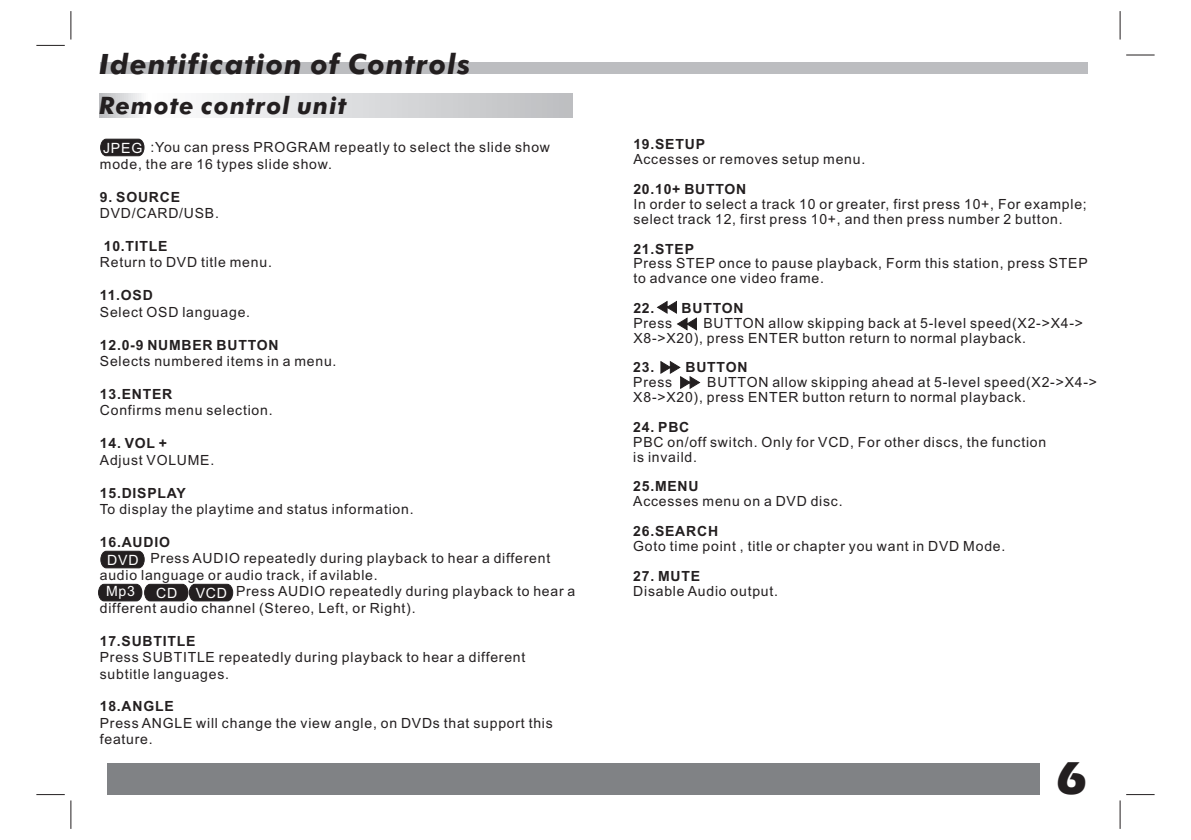
<style>
.page{position:relative;width:1191px;height:840px;background:#fff}
.page>*{position:absolute;margin:0;border:0;box-sizing:border-box;transform-origin:0 0}
.t1{font:700 48px "Eras IT Cby BT";color:#231f20}
.t2{font:italic 500 28px "Futura BT";letter-spacing:.045em;color:#231f20}
.t3{font:italic 500 24px "Futura BT";letter-spacing:.045em;color:#231f20}
.t4{font:14.2px "Arial";letter-spacing:.055em;color:#fff}
.t5{font:14px/14.8px "Arial";letter-spacing:.055em;color:#231f20}
.t6{font:700 14px "Arial";letter-spacing:.055em;color:#231f20}
</style>
<div class="page">
<svg style="left:71px;top:11px;width:1px;height:28px"></svg>
<svg style="left:36px;top:45px;width:29px;height:1px"></svg>
<svg style="left:1119px;top:11px;width:1px;height:28px"></svg>
<svg style="left:1126px;top:55px;width:28px;height:1px"></svg>
<svg style="left:71px;top:800px;width:1px;height:28px"></svg>
<svg style="left:1119px;top:800px;width:1px;height:28px"></svg>
<div style="left:100px;top:62px;width:987px;height:12px;background:#bcbdc0"></div>
<svg style="left:99px;top:93px;width:474px;height:24px"></svg>
<svg style="left:657px;top:301px;width:40px;height:29px"></svg>
<svg style="left:660px;top:361px;width:40px;height:28px"></svg>
<svg style="left:100px;top:139px;width:44px;height:17px"></svg>
<svg style="left:100px;top:550px;width:45px;height:18px"></svg>
<svg style="left:98px;top:583px;width:135px;height:18px;background:#3c3839"></svg>
<div style="left:107px;top:762px;width:933px;height:32px;background:#808285"></div>
<h2 class="t2" style="left:99px;top:53px;width:373px">Identification of Controls</h2>
<h3 class="t3" style="left:99px;top:95px;width:249px">Remote control unit</h3>
<p class="t5" style="left:100px;top:140px;width:451px;line-height:16.4px;text-indent:51px">:You can press PROGRAM repeatly to select the slide show mode, the are 16 types slide show.</p>
<p class="t6" style="left:100px;top:191px;width:82px">9. SOURCE</p>
<p class="t5" style="left:100px;top:207px;width:121px">DVD/CARD/USB.</p>
<p class="t6" style="left:104px;top:241px;width:65px">10.TITLE</p>
<p class="t5" style="left:100px;top:256px;width:173px">Return to DVD title menu.</p>
<p class="t6" style="left:100px;top:290px;width:54px">11.OSD</p>
<p class="t5" style="left:100px;top:305px;width:152px">Select OSD language.</p>
<p class="t6" style="left:100px;top:339px;width:180px">12.0-9 NUMBER BUTTON</p>
<p class="t5" style="left:100px;top:355px;width:238px">Selects numbered items in a menu.</p>
<p class="t6" style="left:100px;top:388px;width:74px">13.ENTER</p>
<p class="t5" style="left:100px;top:404px;width:174px">Confirms menu selection.</p>
<p class="t6" style="left:100px;top:438px;width:69px">14. VOL +</p>
<p class="t5" style="left:100px;top:453px;width:116px">Adjust VOLUME.</p>
<p class="t6" style="left:100px;top:487px;width:87px">15.DISPLAY</p>
<p class="t5" style="left:100px;top:503px;width:315px">To display the playtime and status information.</p>
<p class="t6" style="left:100px;top:536px;width:72px">16.AUDIO</p>
<p class="t5" style="left:150px;top:552px;width:401px">Press AUDIO repeatedly during playback to hear a different</p>
<p class="t5" style="left:100px;top:568px;width:279px">audio language or audio track, if avilable.</p>
<p class="t5" style="left:236px;top:585px;width:341px">Press AUDIO repeatedly during playback to hear a</p>
<p class="t5" style="left:100px;top:601px;width:317px">different audio channel (Stereo, Left, or Right).</p>
<p class="t6" style="left:100px;top:635px;width:97px">17.SUBTITLE</p>
<p class="t5" style="left:100px;top:650px;width:427px;line-height:16.4px">Press SUBTITLE repeatedly during playback to hear a different subtitle languages.</p>
<p class="t6" style="left:100px;top:701px;width:75px">18.ANGLE</p>
<p class="t5" style="left:100px;top:715px;width:454px;line-height:16.4px">Press ANGLE will change the view angle, on DVDs that support this feature.</p>
<p class="t4" style="left:103px;top:142px;width:41px">JPEG</p>
<p class="t4" style="left:107px;top:554px;width:33px">DVD</p>
<p class="t4" style="left:106px;top:585px;width:31px">Mp3</p>
<p class="t4" style="left:156px;top:587px;width:23px">CD</p>
<p class="t4" style="left:196px;top:587px;width:33px">VCD</p>
<p class="t6" style="left:633px;top:139px;width:73px">19.SETUP</p>
<p class="t5" style="left:633px;top:153px;width:233px">Accesses or removes setup menu.</p>
<p class="t6" style="left:633px;top:184px;width:114px">20.10+ BUTTON</p>
<p class="t5" style="left:633px;top:198px;width:455px">In order to select a track 10 or greater, first press 10+, For example; select track 12, first press 10+, and then press number 2 button.</p>
<p class="t6" style="left:633px;top:243px;width:62px">21.STEP</p>
<p class="t5" style="left:633px;top:257px;width:456px">Press STEP once to pause playback, Form this station, press STEP to advance one video frame.</p>
<p class="t6" style="left:633px;top:302px;width:112px">22. BUTTON</p>
<p class="t5" style="left:633px;top:316px;width:40px">Press</p>
<p class="t5" style="left:633px;top:316px;width:451px;text-indent:70px">BUTTON allow skipping back at 5-level speed(X2-&gt;X4-&gt;<br>X8-&gt;X20), press ENTER button return to normal playback.</p>
<p class="t6" style="left:633px;top:362px;width:116px">23. BUTTON</p>
<p class="t5" style="left:633px;top:376px;width:40px">Press</p>
<p class="t5" style="left:633px;top:376px;width:465px;text-indent:74px">BUTTON allow skipping ahead at 5-level speed(X2-&gt;X4-&gt;<br>X8-&gt;X20), press ENTER button return to normal playback.</p>
<p class="t6" style="left:633px;top:421px;width:58px">24. PBC</p>
<p class="t5" style="left:633px;top:435px;width:414px">PBC on/off switch. Only for VCD, For other discs, the function is invaild.</p>
<p class="t6" style="left:633px;top:481px;width:67px">25.MENU</p>
<p class="t5" style="left:633px;top:495px;width:211px">Accesses menu on a DVD disc.</p>
<p class="t6" style="left:633px;top:525px;width:86px">26.SEARCH</p>
<p class="t5" style="left:633px;top:539px;width:373px">Goto time point , title or chapter you want in DVD Mode.</p>
<p class="t6" style="left:633px;top:570px;width:68px">27. MUTE</p>
<p class="t5" style="left:633px;top:584px;width:146px">Disable Audio output.</p>
<h1 class="t1" style="left:1056px;top:757px;width:31px">6</h1>
</div>
